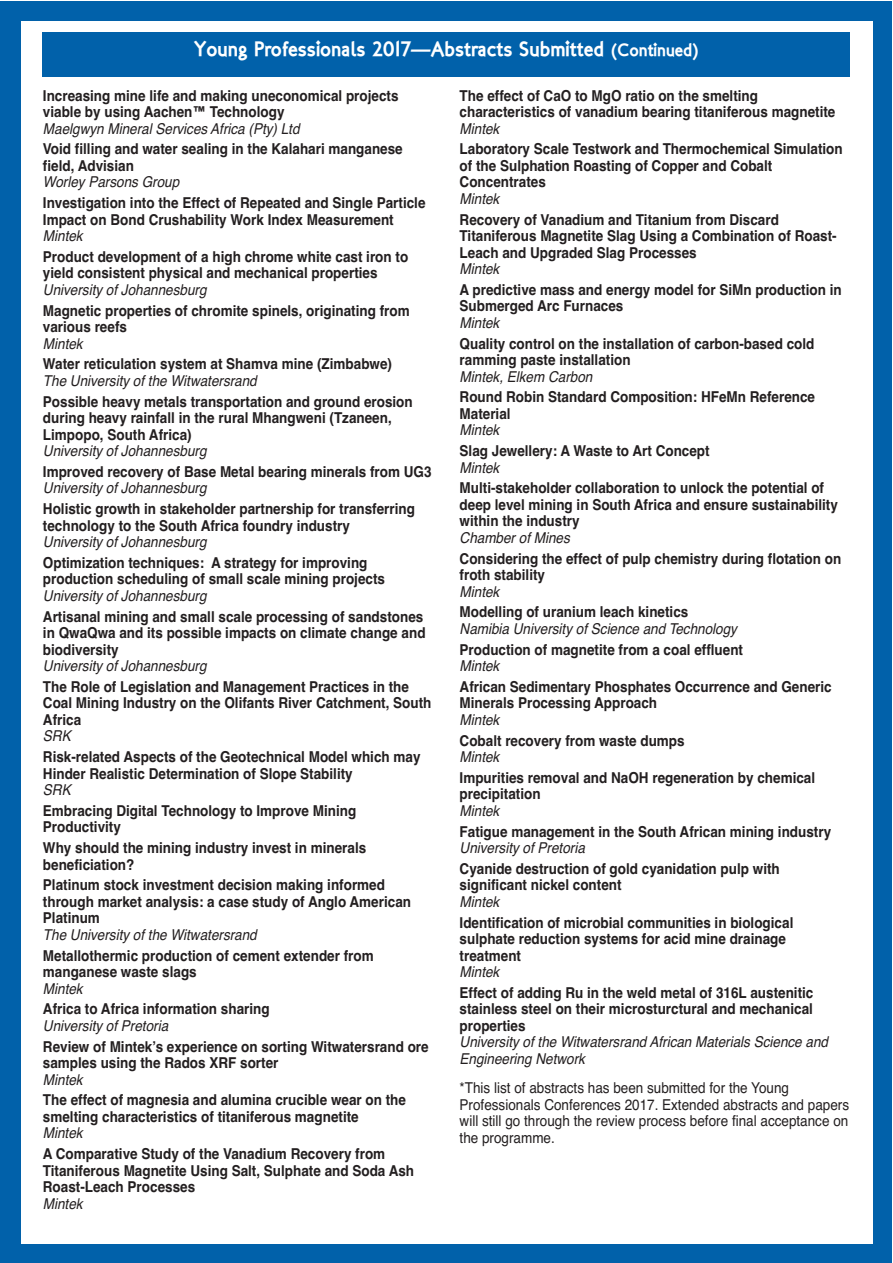
<style>
.page{position:relative;width:893px;height:1263px;background:#fff}
.page>*{position:absolute;margin:0;border:0;box-sizing:border-box;transform-origin:0 0}
.t1{font:21px "London Two";color:#fff;scale:.9 1}
.t2{font:700 15px/16.5px "Helvetica";color:#231f20;scale:.9 1}
.t3{font:italic 15px/16.5px "Helvetica";color:#231f20;scale:.9 1}
.t4{font:15px/16.5px "Helvetica";color:#231f20;scale:.9 1}
.s1{font-size:18px}
</style>
<div class="page">
<div style="left:0;top:1px;width:892px;height:1261px;background:#0161aa"></div>
<div style="left:21px;top:21px;width:852px;height:1223px;background:#fff"></div>
<div style="left:43px;top:32px;width:807px;height:45px;background:#0161aa"></div>
<h1 class="t1" style="left:194px;top:35px;width:562px">Young Professionals 2017—Abstracts Submitted <span class="s1">(Continued)</span></h1>
<p class="t2" style="left:43px;top:87px;width:397px">Increasing mine life and making uneconomical projects viable by using Aachen™ Technology</p>
<p class="t3" style="left:43px;top:120px;width:287px">Maelgwyn Mineral Services Africa (Pty) Ltd</p>
<p class="t2" style="left:43px;top:141px;width:401px">Void filling and water sealing in the Kalahari manganese field, Advisian</p>
<p class="t3" style="left:43px;top:174px;width:153px">Worley Parsons Group</p>
<p class="t2" style="left:43px;top:195px;width:427px">Investigation into the Effect of Repeated and Single Particle<br>Impact on Bond Crushability Work Index Measurement</p>
<p class="t3" style="left:43px;top:228px;width:46px">Mintek</p>
<p class="t2" style="left:43px;top:248px;width:407px">Product development of a high chrome white cast iron to yield consistent physical and mechanical properties</p>
<p class="t3" style="left:43px;top:281px;width:183px">University of Johannesburg</p>
<p class="t2" style="left:43px;top:302px;width:409px">Magnetic properties of chromite spinels, originating from various reefs</p>
<p class="t3" style="left:43px;top:335px;width:46px">Mintek</p>
<p class="t2" style="left:43px;top:356px;width:389px">Water reticulation system at Shamva mine (Zimbabwe)</p>
<p class="t3" style="left:43px;top:372px;width:239px">The University of the Witwatersrand</p>
<p class="t2" style="left:43px;top:393px;width:412px">Possible heavy metals transportation and ground erosion during heavy rainfall in the rural Mhangweni (Tzaneen,<br>Limpopo, South Africa)</p>
<p class="t3" style="left:43px;top:443px;width:183px">University of Johannesburg</p>
<p class="t2" style="left:43px;top:463px;width:433px">Improved recovery of Base Metal bearing minerals from UG3</p>
<p class="t3" style="left:43px;top:480px;width:183px">University of Johannesburg</p>
<p class="t2" style="left:43px;top:501px;width:415px">Holistic growth in stakeholder partnership for transferring technology to the South Africa foundry industry</p>
<p class="t3" style="left:43px;top:534px;width:183px">University of Johannesburg</p>
<p class="t2" style="left:43px;top:554px;width:382px">Optimization techniques: A strategy for improving production scheduling of small scale mining projects</p>
<p class="t3" style="left:43px;top:587px;width:183px">University of Johannesburg</p>
<p class="t2" style="left:43px;top:608px;width:427px">Artisanal mining and small scale processing of sandstones in QwaQwa and its possible impacts on climate change and biodiversity</p>
<p class="t3" style="left:43px;top:658px;width:183px">University of Johannesburg</p>
<p class="t2" style="left:43px;top:678px;width:433px">The Role of Legislation and Management Practices in the<br>Coal Mining Industry on the Olifants River Catchment, South<br>Africa</p>
<p class="t3" style="left:43px;top:728px;width:32px">SRK</p>
<p class="t2" style="left:43px;top:749px;width:421px">Risk-related Aspects of the Geotechnical Model which may<br>Hinder Realistic Determination of Slope Stability</p>
<p class="t3" style="left:43px;top:782px;width:32px">SRK</p>
<p class="t2" style="left:43px;top:802px;width:350px">Embracing Digital Technology to Improve Mining<br>Productivity</p>
<p class="t2" style="left:43px;top:840px;width:361px">Why should the mining industry invest in minerals beneficiation?</p>
<p class="t2" style="left:43px;top:877px;width:411px">Platinum stock investment decision making informed through market analysis: a case study of Anglo American<br>Platinum</p>
<p class="t3" style="left:43px;top:926px;width:239px">The University of the Witwatersrand</p>
<p class="t2" style="left:43px;top:947px;width:369px">Metallothermic production of cement extender from manganese waste slags</p>
<p class="t3" style="left:43px;top:980px;width:46px">Mintek</p>
<p class="t2" style="left:43px;top:1001px;width:253px">Africa to Africa information sharing</p>
<p class="t3" style="left:43px;top:1017px;width:141px">University of Pretoria</p>
<p class="t2" style="left:43px;top:1038px;width:430px">Review of Mintek’s experience on sorting Witwatersrand ore samples using the Rados XRF sorter</p>
<p class="t3" style="left:43px;top:1071px;width:46px">Mintek</p>
<p class="t2" style="left:43px;top:1092px;width:405px">The effect of magnesia and alumina crucible wear on the smelting characteristics of titaniferous magnetite</p>
<p class="t3" style="left:43px;top:1125px;width:46px">Mintek</p>
<p class="t2" style="left:43px;top:1146px;width:414px">A Comparative Study of the Vanadium Recovery from<br>Titaniferous Magnetite Using Salt, Sulphate and Soda Ash<br>Roast-Leach Processes</p>
<p class="t3" style="left:43px;top:1195px;width:46px">Mintek</p>
<p class="t2" style="left:460px;top:87px;width:419px">The effect of CaO to MgO ratio on the smelting characteristics of vanadium bearing titaniferous magnetite</p>
<p class="t3" style="left:460px;top:120px;width:46px">Mintek</p>
<p class="t2" style="left:460px;top:141px;width:427px">Laboratory Scale Testwork and Thermochemical Simulation of the Sulphation Roasting of Copper and Cobalt<br>Concentrates</p>
<p class="t3" style="left:460px;top:190px;width:46px">Mintek</p>
<p class="t2" style="left:460px;top:211px;width:420px">Recovery of Vanadium and Titanium from Discard<br>Titaniferous Magnetite Slag Using a Combination of Roast-<br>Leach and Upgraded Slag Processes</p>
<p class="t3" style="left:460px;top:261px;width:46px">Mintek</p>
<p class="t2" style="left:460px;top:281px;width:426px">A predictive mass and energy model for SiMn production in<br>Submerged Arc Furnaces</p>
<p class="t3" style="left:460px;top:314px;width:46px">Mintek</p>
<p class="t2" style="left:460px;top:335px;width:396px">Quality control on the installation of carbon-based cold ramming paste installation</p>
<p class="t3" style="left:460px;top:368px;width:149px">Mintek, Elkem Carbon</p>
<p class="t2" style="left:460px;top:389px;width:396px">Round Robin Standard Composition: HFeMn Reference<br>Material</p>
<p class="t3" style="left:460px;top:422px;width:46px">Mintek</p>
<p class="t2" style="left:460px;top:443px;width:279px">Slag Jewellery: A Waste to Art Concept</p>
<p class="t3" style="left:460px;top:459px;width:46px">Mintek</p>
<p class="t2" style="left:460px;top:480px;width:422px">Multi-stakeholder collaboration to unlock the potential of deep level mining in South Africa and ensure sustainability within the industry</p>
<p class="t3" style="left:460px;top:529px;width:124px">Chamber of Mines</p>
<p class="t2" style="left:460px;top:550px;width:426px">Considering the effect of pulp chemistry during flotation on froth stability</p>
<p class="t3" style="left:460px;top:583px;width:46px">Mintek</p>
<p class="t2" style="left:460px;top:604px;width:256px">Modelling of uranium leach kinetics</p>
<p class="t3" style="left:460px;top:620px;width:310px">Namibia University of Science and Technology</p>
<p class="t2" style="left:460px;top:641px;width:317px">Production of magnetite from a coal effluent</p>
<p class="t3" style="left:460px;top:658px;width:46px">Mintek</p>
<p class="t2" style="left:460px;top:678px;width:415px">African Sedimentary Phosphates Occurrence and Generic<br>Minerals Processing Approach</p>
<p class="t3" style="left:460px;top:711px;width:46px">Mintek</p>
<p class="t2" style="left:460px;top:732px;width:252px">Cobalt recovery from waste dumps</p>
<p class="t3" style="left:460px;top:749px;width:46px">Mintek</p>
<p class="t2" style="left:460px;top:769px;width:397px">Impurities removal and NaOH regeneration by chemical precipitation</p>
<p class="t3" style="left:460px;top:802px;width:46px">Mintek</p>
<p class="t2" style="left:460px;top:823px;width:414px">Fatigue management in the South African mining industry</p>
<p class="t3" style="left:460px;top:840px;width:141px">University of Pretoria</p>
<p class="t2" style="left:460px;top:860px;width:357px">Cyanide destruction of gold cyanidation pulp with significant nickel content</p>
<p class="t3" style="left:460px;top:893px;width:46px">Mintek</p>
<p class="t2" style="left:460px;top:914px;width:372px">Identification of microbial communities in biological sulphate reduction systems for acid mine drainage treatment</p>
<p class="t3" style="left:460px;top:964px;width:46px">Mintek</p>
<p class="t2" style="left:460px;top:984px;width:395px;text-align:justify">Effect of adding Ru in the weld metal of 316L austenitic stainless steel on their microsturctural and mechanical properties</p>
<p class="t3" style="left:460px;top:1034px;width:411px">University of the Witwatersrand African Materials Science and<br>Engineering Network</p>
<p class="t4" style="left:460px;top:1080px;width:434px">*This list of abstracts has been submitted for the Young Professionals Conferences 2017. Extended abstracts and papers will still go through the review process before final acceptance on the programme.</p>
</div>
